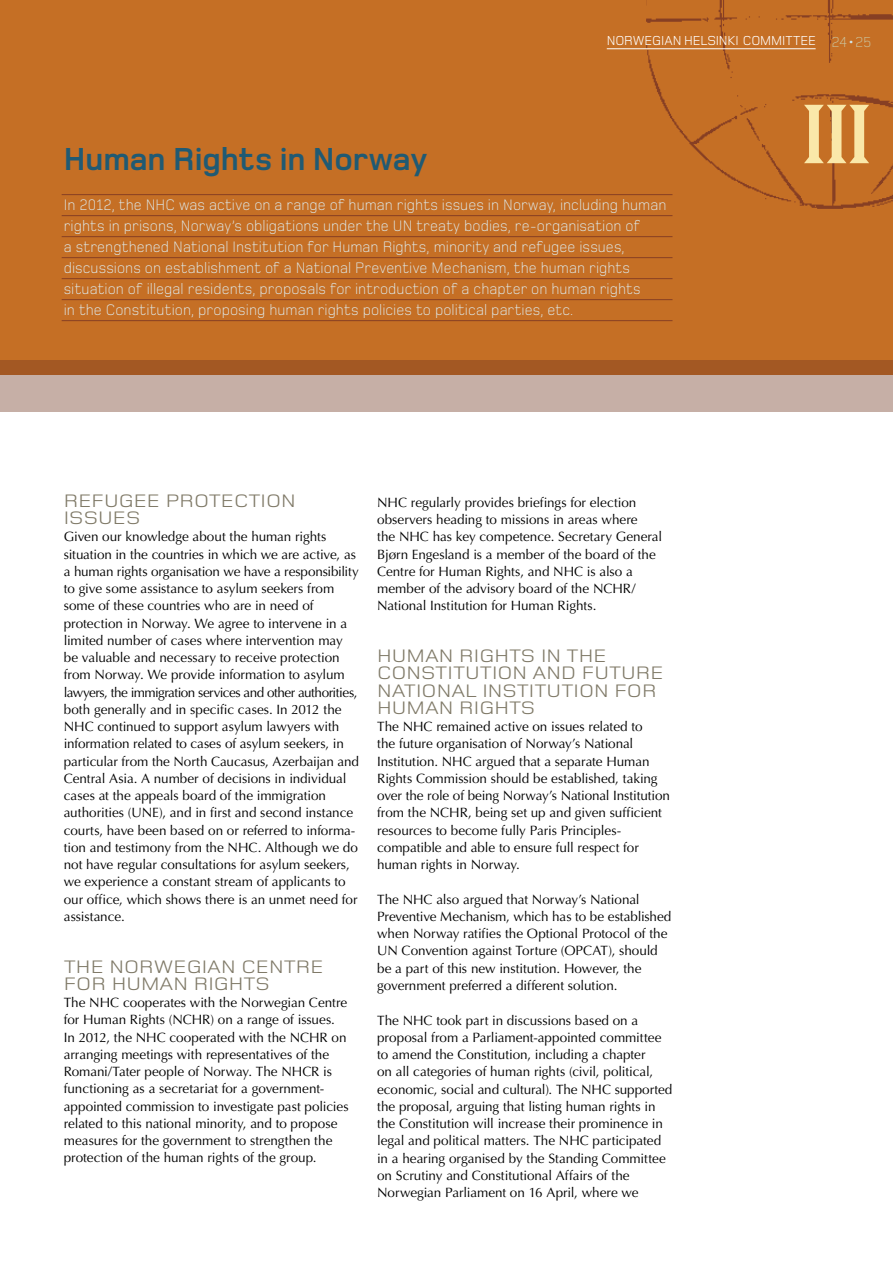
<style>
.page{position:relative;width:893px;height:1263px;background:#fff}
.page>*{position:absolute;margin:0;border:0;box-sizing:border-box;transform-origin:0 0}
.t1{font:700 99px "Matrix";color:#fae8a9;scale:.8 1}
.t2{font:700 33px "Foundry Monoline";letter-spacing:-.005em;color:#205a73}
.t3{font:18.75px/17.2px "Foundry Monoline";color:#807a68;scale:1.2 1}
.t4{font:300 15.75px/21px "Foundry Monoline";letter-spacing:.005em;color:#deedf1;scale:.95 1}
.t5{font:300 15px "Foundry Monoline";color:#cbc6a1}
.t6{font:13.5px/17.2px "Optima LT Std";letter-spacing:-.005em;color:#000}
.t7{font:13.5px "Foundry Monoline";letter-spacing:-.015em;color:#fff}
.s1{color:#d0e6ea}
</style>
<div class="page">
<div style="left:0;top:0;width:893px;height:375px;background:#c56f25"></div>
<hr style="left:62px;top:194px;width:610px;height:1px;background:#873f23">
<hr style="left:62px;top:215px;width:610px;height:1px;background:#873f23">
<hr style="left:62px;top:236px;width:610px;height:1px;background:#873f23">
<hr style="left:62px;top:257px;width:610px;height:1px;background:#873f23">
<hr style="left:62px;top:278px;width:610px;height:1px;background:#873f23">
<hr style="left:62px;top:299px;width:610px;height:1px;background:#873f23">
<hr style="left:62px;top:320px;width:610px;height:1px;background:#873f23">
<svg style="left:0;top:360px;width:893px;height:51px;background:#bb957f"></svg>
<img style="left:646px;top:0;width:247px;height:209px">
<hr style="left:607px;top:49px;width:209px;height:1px;background:#fff">
<p class="t7" style="left:607px;top:33px;width:202px">NORWEGIAN HELSINKI COMMITTEE</p>
<p class="t5" style="left:831px;top:34px;width:42px">24<span class="s1">•</span>25</p>
<h2 class="t2" style="left:64px;top:142px;width:365px">Human Rights in Norway</h2>
<p class="t4" style="left:64px;top:194px;width:636px">In 2012, the NHC was active on a range of human rights issues in Norway, including human rights in prisons, Norway’s obligations under the UN treaty bodies, re-organisation of<br>a strengthened National Institution for Human Rights, minority and refugee issues, discussions on establishment of a National Preventive Mechanism, the human rights situation of illegal residents, proposals for introduction of a chapter on human rights<br>in the Constitution, proposing human rights policies to political parties, etc.</p>
<h3 class="t3" style="left:64px;top:492px;width:191px;text-indent:40px">UGEE PROTECTION<br>ISSUES</h3>
<p class="t6" style="left:64px;top:528px;width:297px">Given our knowledge about the human rights situation in the countries in which we are active, as a human rights organisation we have a responsibility to give some assistance to asylum seekers from some of these countries who are in need of protection in Norway. We agree to intervene in a limited number of cases where intervention may be valuable and necessary to receive protection from Norway. We provide information to asylum lawyers, the immigration services and other authorities, both generally and in specific cases. In 2012 the NHC continued to support asylum lawyers with information related to cases of asylum seekers, in particular from the North Caucasus, Azerbaijan and Central Asia. A number of decisions in individual cases at the appeals board of the immigration authorities (UNE), and in first and second instance courts, have been based on or referred to informa&shy;tion and testimony from the NHC. Although we do not have regular consultations for asylum seekers, we experience a constant stream of applicants to our office, which shows there is an unmet need for assistance.</p>
<h3 class="t3" style="left:64px;top:958px;width:12px">THE</h3>
<h3 class="t3" style="left:64px;top:492px;width:12px">REF</h3>
<h3 class="t3" style="left:64px;top:958px;width:215px;text-indent:46px">NORWEGIAN CENTRE<br>FOR HUMAN RIGHTS</h3>
<p class="t6" style="left:64px;top:994px;width:286px">The NHC cooperates with the Norwegian Centre for Human Rights (NCHR) on a range of issues.<br>In 2012, the NHC cooperated with the NCHR on arranging meetings with representatives of the Romani/Tater people of Norway. The NHCR is functioning as a secretariat for a government&shy;appointed commission to investigate past policies related to this national minority, and to propose measures for the government to strengthen the protection of the human rights of the group.</p>
<p class="t6" style="left:377px;top:494px;width:286px">NHC regularly provides briefings for election observers heading to missions in areas where<br>the NHC has key competence. Secretary General Bjørn Engesland is a member of the board of the Centre for Human Rights, and NHC is also a member of the advisory board of the NCHR/ National Institution for Human Rights.</p>
<h3 class="t3" style="left:377px;top:647px;width:237px">HUMAN RIGHTS IN THE<br>CON STITUTION AN D FUTURE<br>NATIONAL IN STITUTION FOR<br>HUMAN RIGHTS</h3>
<p class="t6" style="left:377px;top:718px;width:294px">The NHC remained active on issues related to<br>the future organisation of Norway’s National Institution. NHC argued that a separate Human Rights Commission should be established, taking over the role of being Norway’s National Institution from the NCHR, being set up and given sufficient resources to become fully Paris Principles&shy;compatible and able to ensure full respect for human rights in Norway.</p>
<p class="t6" style="left:377px;top:891px;width:296px">The NHC also argued that Norway’s National Preventive Mechanism, which has to be established when Norway ratifies the Optional Protocol of the UN Convention against Torture (OPCAT), should be a part of this new institution. However, the government preferred a different solution.</p>
<p class="t6" style="left:377px;top:1011px;width:297px">The NHC took part in discussions based on a proposal from a Parliament-appointed committee to amend the Constitution, including a chapter<br>on all categories of human rights (civil, political, economic, social and cultural). The NHC supported the proposal, arguing that listing human rights in the Constitution will increase their prominence in legal and political matters. The NHC participated in a hearing organised by the Standing Committee on Scrutiny and Constitutional Affairs of the Norwegian Parliament on 16 April, where we</p>
<h1 class="t1" style="left:802px;top:85px;width:88px">III</h1>
</div>
